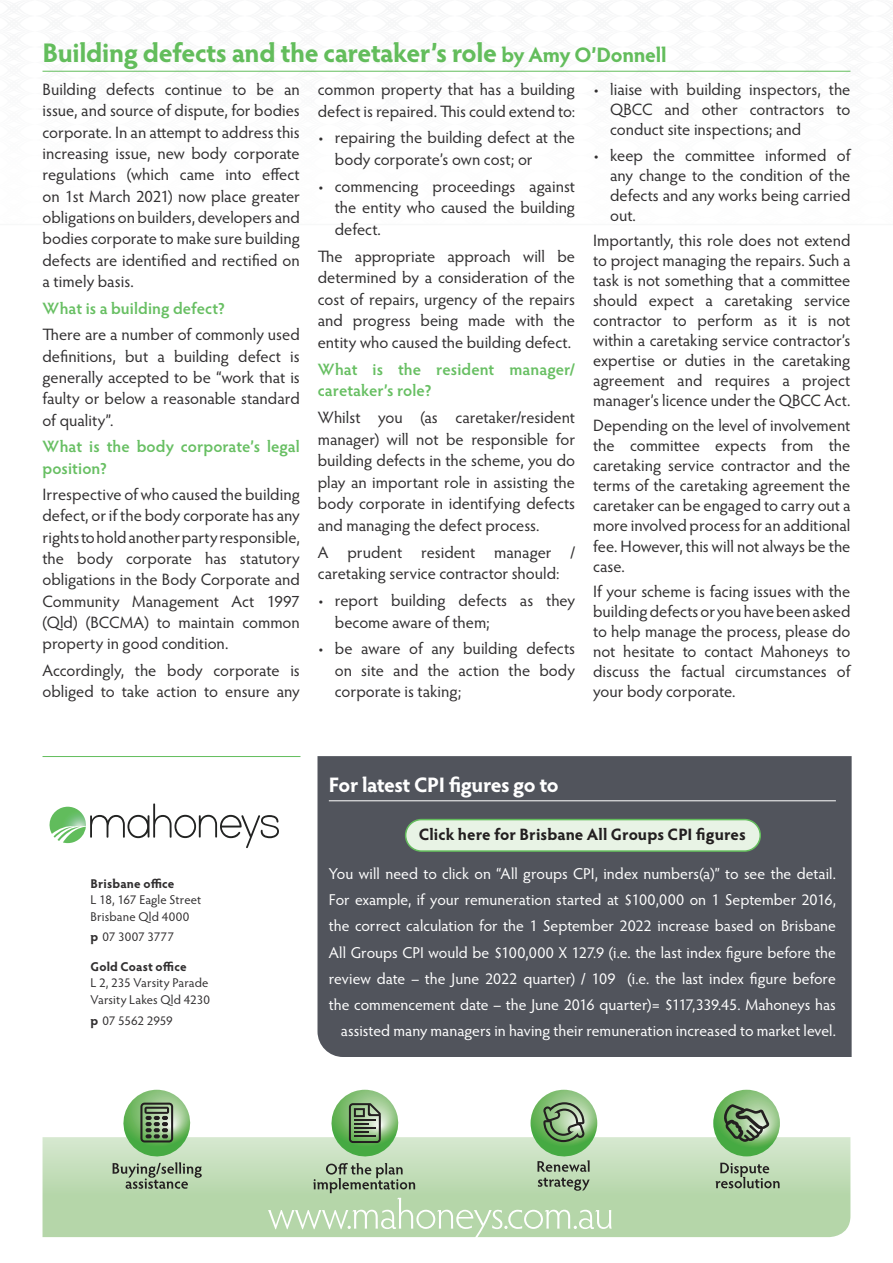
<style>
.page{position:relative;width:893px;height:1263px;background:#fff}
.page>*{position:absolute;margin:0;border:0;box-sizing:border-box;transform-origin:0 0}
.t1{font:700 27px "Hypatia Sans Pro";letter-spacing:-.02em;color:#63bd5c}
.t2{font:700 21px "Hypatia Sans Pro";letter-spacing:-.025em;color:#fff}
.t3{font:16.5px/20px "Hypatia Sans Pro";color:#312f30;text-align:justify}
.t4{font:600 16.5px/21.3px "Hypatia Sans Pro";letter-spacing:.005em;color:#68bf63}
.t5{font:700 16.5px "Hypatia Sans Pro";letter-spacing:.005em;color:#231f20}
.t6{font:15.75px/26.1px "Hypatia Sans Pro";color:#fff;text-align:right}
.t7{font:12.75px/16.5px "Hypatia Sans Pro";letter-spacing:.01em;color:#312f30}
.t8{font:700 12.75px "Hypatia Sans Pro";letter-spacing:.01em;color:#312f30}
.t9{font:12.75px "Hypatia Sans Pro";letter-spacing:-.015em;color:#312f30}
.s1{font-size:21px}
.s2{font-weight:700}
</style>
<div class="page">
<svg style="left:42px;top:70px;width:809px;height:2px"></svg>
<svg style="left:43px;top:1137px;width:807px;height:100px;background:#bddab2"></svg>
<svg style="left:113px;top:1090px;width:89px;height:99px"></svg>
<svg style="left:268px;top:1090px;width:344px;height:148px"></svg>
<svg style="left:713px;top:1090px;width:67px;height:66px;background:#89b481"></svg>
<svg style="left:715px;top:1163px;width:65px;height:25px;background:#97aa8f"></svg>
<svg style="left:49px;top:803px;width:230px;height:45px"></svg>
<hr style="left:43px;top:756px;width:257px;height:1px;background:#63bd5c">
<div style="left:317px;top:756px;width:535px;height:301px;background:#51545c"></div>
<div style="left:406px;top:819px;width:354px;height:32px;background:#e8f3e5;border-radius:16px"></div>
<div style="left:405px;top:819px;width:356px;height:33px;border:2px solid #63bd5c;border-radius:16px"></div>
<hr style="left:329px;top:800px;width:507px;height:1px;background:#fff">
<hr style="left:43px;top:71px;width:807px;height:1px;background:#63bd5c">
<h1 class="t1" style="left:43px;top:34px;width:626px">Building defects and the caretaker’s role <span class="s1">by Amy O’Donnell</span></h1>
<p class="t3" style="left:43px;top:78px;width:259px;line-height:21.3px">Building defects continue to be an issue, and source of dispute, for bodies corporate. In an attempt to address this increasing issue, new body corporate regulations (which came into effect on 1st March 2021) now place greater obligations on builders, developers and bodies corporate to make sure building defects are identified and rectified on a timely basis.</p>
<p class="t4" style="left:43px;top:297px;width:184px">What is a building defect?</p>
<p class="t3" style="left:43px;top:323px;width:259px;line-height:21.3px">There are a number of commonly used definitions, but a building defect is generally accepted to be “work that is faulty or below a reasonable standard of quality”.</p>
<p class="t4" style="left:43px;top:435px;width:259px">What is the body corporate’s legal position?</p>
<p class="t3" style="left:43px;top:483px;width:259px;line-height:21.3px">Irrespective of who caused the building defect, or if the body corporate has any rights to hold another party responsible, the body corporate has statutory obligations in the Body Corporate and Community Management Act 1997 (Qld) (BCCMA) to maintain common property in good condition.</p>
<p class="t3" style="left:43px;top:659px;width:259px;line-height:21.3px">Accordingly, the body corporate is obliged to take action to ensure any</p>
<p class="t3" style="left:318px;top:78px;width:259px;line-height:21.6px">common property that has a building defect is repaired. This could extend to:</p>
<p class="t3" style="left:335px;top:126px;width:242px;line-height:21.6px;text-indent:-17px">• repairing the building defect at the body corporate’s own cost; or</p>
<p class="t3" style="left:335px;top:175px;width:242px;line-height:21.6px;text-indent:-17px">• commencing proceedings against the entity who caused the building defect.</p>
<p class="t3" style="left:318px;top:245px;width:259px;line-height:21.6px">The appropriate approach will be determined by a consideration of the cost of repairs, urgency of the repairs and progress being made with the entity who caused the building defect.</p>
<p class="t4" style="left:318px;top:358px;width:259px">What is the resident manager/ caretaker’s role?</p>
<p class="t3" style="left:318px;top:406px;width:259px;line-height:21.6px">Whilst you (as caretaker/resident manager) will not be responsible for building defects in the scheme, you do play an important role in assisting the body corporate in identifying defects and managing the defect process.</p>
<p class="t3" style="left:318px;top:541px;width:259px;line-height:21.6px">A prudent resident manager / caretaking service contractor should:</p>
<p class="t3" style="left:335px;top:589px;width:242px;line-height:21.6px;text-indent:-17px">• report building defects as they become aware of them;</p>
<p class="t3" style="left:335px;top:637px;width:242px;line-height:21.6px;text-indent:-17px">• be aware of any building defects on site and the action the body corporate is taking;</p>
<p class="t3" style="left:610px;top:79px;width:242px;text-indent:-17px">• liaise with building inspectors, the QBCC and other contractors to conduct site inspections; and</p>
<p class="t3" style="left:610px;top:144px;width:242px;text-indent:-17px">• keep the committee informed of any change to the condition of the defects and any works being carried out.</p>
<p class="t3" style="left:593px;top:230px;width:259px">Importantly, this role does not extend to project managing the repairs. Such a task is not something that a committee should expect a caretaking service contractor to perform as it is not within a caretaking service contractor’s expertise or duties in the caretaking agreement and requires a project manager’s licence under the QBCC Act.</p>
<p class="t3" style="left:593px;top:415px;width:259px">Depending on the level of involvement the committee expects from the caretaking service contractor and the terms of the caretaking agreement the caretaker can be engaged to carry out a more involved process for an additional fee. However, this will not always be the case.</p>
<p class="t3" style="left:593px;top:581px;width:259px">If your scheme is facing issues with the building defects or you have been asked to help manage the process, please do not hesitate to contact Mahoneys to discuss the factual circumstances of your body corporate.</p>
<p class="t8" style="left:90px;top:874px;width:86px">Brisbane office</p>
<p class="t7" style="left:90px;top:891px;width:112px">L 18, 167 Eagle Street<br>Brisbane Qld 4000</p>
<p class="t7" style="left:90px;top:928px;width:85px"><span class="s2">p</span> 07 3007 3777</p>
<p class="t8" style="left:90px;top:957px;width:98px">Gold Coast office</p>
<p class="t7" style="left:90px;top:974px;width:121px">L 2, 235 Varsity Parade<br>Varsity Lakes Qld 4230</p>
<p class="t9" style="left:90px;top:1011px;width:84px"><span class="s2">p</span> 07 5562 2959</p>
<p class="t2" style="left:329px;top:770px;width:231px">For latest CPI figures go to</p>
<p class="t5" style="left:419px;top:823px;width:329px">Click here for Brisbane All Groups CPI figures</p>
<p class="t6" style="left:329px;top:860px;width:509px">You will need to click on “All groups CPI, index numbers(a)” to see the detail.<br>For example, if your remuneration started at $100,000 on 1 September 2016, the correct calculation for the 1 September 2022 increase based on Brisbane All Groups CPI would be $100,000 X 127.9 (i.e. the last index figure before the review date – the June 2022 quarter) / 109 (i.e. the last index figure before the commencement date – the June 2016 quarter)= $117,339.45. Mahoneys has assisted many managers in having their remuneration increased to market level.</p>
</div>
